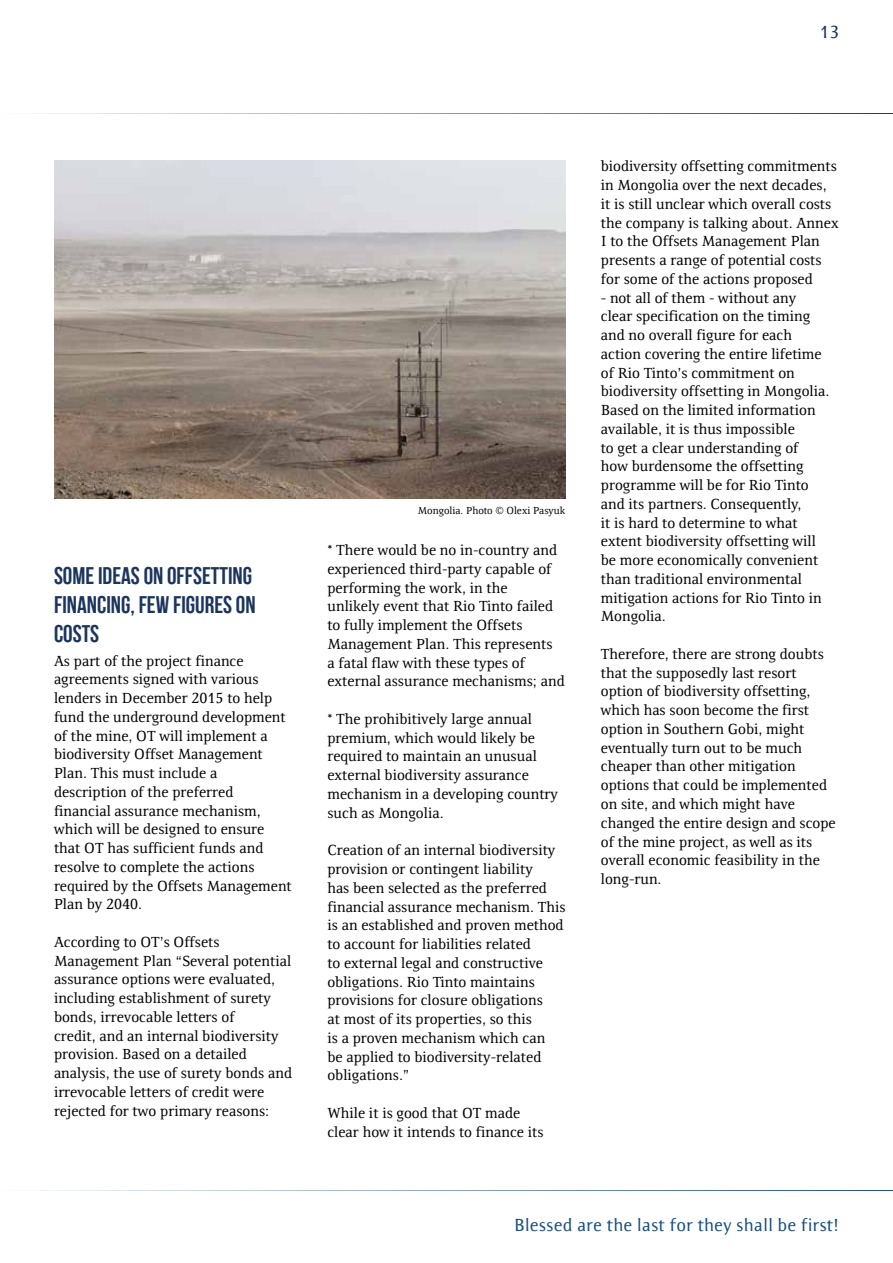
<style>
.page{position:relative;width:893px;height:1263px;background:#fff}
.page>*{position:absolute;margin:0;border:0;box-sizing:border-box;transform-origin:0 0}
.t1{font:24px/28.8px "Bebas Neue";color:#1c355d}
.t2{font:18px "Resavska BG Sans";color:#194e7e}
.t3{font:18px "Resavska BG Sans";color:#1c355d}
.t4{font:15px/18.8px "Resavska BG";color:#000}
.t5{font:10.5px "Resavska BG";color:#000}
</style>
<div class="page">
<hr style="left:0;top:113px;width:893px;height:1px;background:#1c355d">
<hr style="left:0;top:1190px;width:893px;height:1px;background:#194e7e">
<img style="left:54px;top:161px;width:512px;height:337px">
<p class="t3" style="left:820px;top:22px;width:21px">13</p>
<h1 class="t1" style="left:54px;top:561px;width:203px">SOME IDEAS ON OFFSETTING<br>FINANCING, FEW FIGURES ON<br>COSTS</h1>
<p class="t4" style="left:54px;top:651px;width:239px">As part of the project finance agreements signed with various lenders in December 2015 to help fund the underground development of the mine, OT will implement a biodiversity Offset Management<br>Plan. This must include a description of the preferred financial assurance mechanism, which will be designed to ensure that OT has sufficient funds and resolve to complete the actions required by the Offsets Management<br>Plan by 2040.</p>
<p class="t4" style="left:54px;top:932px;width:240px">According to OT’s Offsets Management Plan “Several potential assurance options were evaluated, including establishment of surety bonds, irrevocable letters of<br>credit, and an internal biodiversity provision. Based on a detailed analysis, the use of surety bonds and irrevocable letters of credit were rejected for two primary reasons:</p>
<p class="t5" style="left:418px;top:504px;width:149px">Mongolia. Photo © Olexi Pasyuk</p>
<p class="t4" style="left:327px;top:541px;width:239px">* There would be no in-country and experienced third-party capable of performing the work, in the<br>unlikely event that Rio Tinto failed to fully implement the Offsets Management Plan. This represents<br>a fatal flaw with these types of external assurance mechanisms; and</p>
<p class="t4" style="left:327px;top:709px;width:232px">* The prohibitively large annual premium, which would likely be required to maintain an unusual external biodiversity assurance mechanism in a developing country such as Mongolia.</p>
<p class="t4" style="left:327px;top:841px;width:240px">Creation of an internal biodiversity provision or contingent liability<br>has been selected as the preferred financial assurance mechanism. This is an established and proven method to account for liabilities related<br>to external legal and constructive obligations. Rio Tinto maintains provisions for closure obligations<br>at most of its properties, so this<br>is a proven mechanism which can<br>be applied to biodiversity-related obligations.”</p>
<p class="t4" style="left:327px;top:1103px;width:218px">While it is good that OT made clear how it intends to finance its</p>
<p class="t4" style="left:601px;top:157px;width:239px">biodiversity offsetting commitments in Mongolia over the next decades, it is still unclear which overall costs the company is talking about. Annex I to the Offsets Management Plan presents a range of potential costs for some of the actions proposed</p>
<p class="t4" style="left:601px;top:288px;width:230px">- not all of them - without any clear specification on the timing and no overall figure for each action covering the entire lifetime of Rio Tinto’s commitment on biodiversity offsetting in Mongolia.<br>Based on the limited information available, it is thus impossible<br>to get a clear understanding of how burdensome the offsetting programme will be for Rio Tinto and its partners. Consequently,<br>it is hard to determine to what extent biodiversity offsetting will be more economically convenient than traditional environmental mitigation actions for Rio Tinto in<br>Mongolia.</p>
<p class="t4" style="left:601px;top:644px;width:236px">Therefore, there are strong doubts that the supposedly last resort option of biodiversity offsetting, which has soon become the first option in Southern Gobi, might eventually turn out to be much cheaper than other mitigation options that could be implemented on site, and which might have changed the entire design and scope of the mine project, as well as its overall economic feasibility in the long-run.</p>
<p class="t2" style="left:514px;top:1215px;width:326px">Blessed are the last for they shall be first!</p>
</div>
